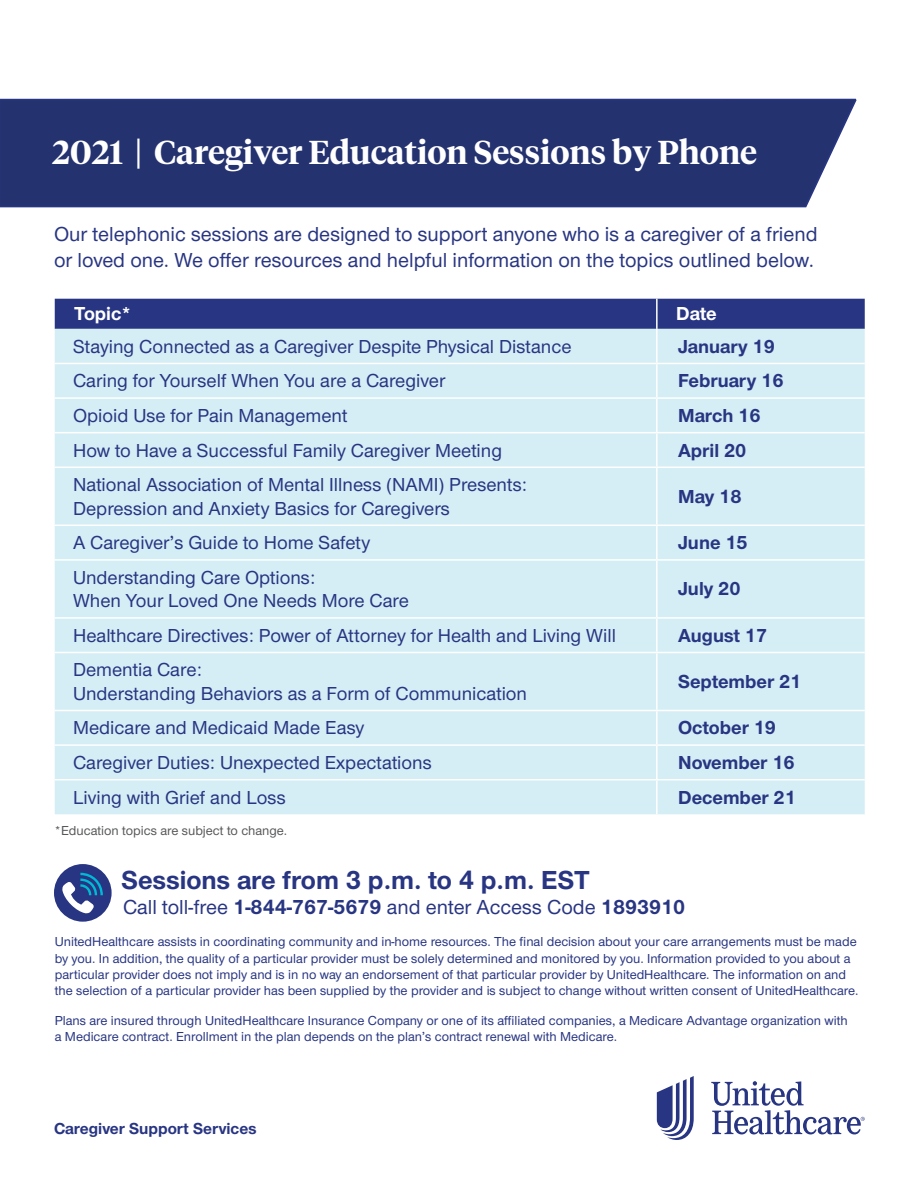
<style>
.page{position:relative;width:918px;height:1188px;background:#fff}
.page>*{position:absolute;margin:0;border:0;box-sizing:border-box;transform-origin:0 0}
.t1{font:600 33px "UHC Serif Headline";color:#fff}
.t2{font:700 27px "UHC Sans";color:#283582}
.t3{font:500 21px/25.2px "UHC Sans";color:#283582}
.t4{font:500 19.5px/23.4px "UHC Sans";color:#283582}
.t5{font:700 19.5px "UHC Sans";color:#283582}
.t6{font:700 19.5px "UHC Sans";color:#fff}
.t7{font:700 16.5px "UHC Sans";color:#283582}
.t8{font:500 13.5px/16.2px "UHC Sans";color:#283582}
.t9{font:500 13.5px "UHC Sans";color:#57585a}
.s1{font-weight:700}
</style>
<div class="page">
<div style="left:0;top:98px;width:857px;height:110px;background:#243270"></div>
<svg style="left:657px;top:1076px;width:37px;height:64px"></svg>
<svg style="left:711px;top:1081px;width:154px;height:53px"></svg>
<div style="left:55px;top:299px;width:810px;height:30px;background:#283582"></div>
<div style="left:55px;top:329px;width:810px;height:485px;background:#d5eef5"></div>
<hr style="left:656px;top:329px;width:2px;height:34px;background:#fff">
<hr style="left:55px;top:363px;width:602px;height:1px;background:#fff">
<hr style="left:657px;top:363px;width:208px;height:1px;background:#fff">
<hr style="left:656px;top:364px;width:2px;height:33px;background:#fff">
<hr style="left:55px;top:397px;width:602px;height:2px;background:#fff">
<hr style="left:657px;top:397px;width:208px;height:2px;background:#fff">
<hr style="left:656px;top:399px;width:2px;height:33px;background:#fff">
<hr style="left:55px;top:432px;width:602px;height:1px;background:#fff">
<hr style="left:657px;top:432px;width:208px;height:1px;background:#fff">
<hr style="left:656px;top:433px;width:2px;height:34px;background:#fff">
<hr style="left:55px;top:467px;width:602px;height:1px;background:#fff">
<hr style="left:657px;top:467px;width:208px;height:1px;background:#fff">
<hr style="left:656px;top:468px;width:2px;height:57px;background:#fff">
<hr style="left:55px;top:525px;width:602px;height:1px;background:#fff">
<hr style="left:657px;top:525px;width:208px;height:1px;background:#fff">
<hr style="left:656px;top:526px;width:2px;height:33px;background:#fff">
<hr style="left:55px;top:559px;width:602px;height:2px;background:#fff">
<hr style="left:657px;top:559px;width:208px;height:2px;background:#fff">
<hr style="left:656px;top:561px;width:2px;height:56px;background:#fff">
<hr style="left:55px;top:617px;width:602px;height:2px;background:#fff">
<hr style="left:657px;top:617px;width:208px;height:2px;background:#fff">
<hr style="left:656px;top:619px;width:2px;height:33px;background:#fff">
<hr style="left:55px;top:652px;width:602px;height:1px;background:#fff">
<hr style="left:657px;top:652px;width:208px;height:1px;background:#fff">
<hr style="left:656px;top:653px;width:2px;height:57px;background:#fff">
<hr style="left:55px;top:710px;width:602px;height:1px;background:#fff">
<hr style="left:657px;top:710px;width:208px;height:1px;background:#fff">
<hr style="left:656px;top:711px;width:2px;height:33px;background:#fff">
<hr style="left:55px;top:744px;width:602px;height:2px;background:#fff">
<hr style="left:657px;top:744px;width:208px;height:2px;background:#fff">
<hr style="left:656px;top:746px;width:2px;height:33px;background:#fff">
<hr style="left:55px;top:779px;width:602px;height:1px;background:#fff">
<hr style="left:657px;top:779px;width:208px;height:1px;background:#fff">
<hr style="left:656px;top:780px;width:2px;height:34px;background:#fff">
<hr style="left:656px;top:299px;width:2px;height:30px;background:#fff">
<div style="left:54px;top:864px;width:58px;height:58px;background:#283582;border-radius:50%"></div>
<svg style="left:62px;top:873px;width:41px;height:41px"></svg>
<h1 class="t1" style="left:52px;top:130px;width:706px">2021 | Caregiver Education Sessions by Phone</h1>
<h3 class="t3" style="left:54px;top:221px;width:765px">Our telephonic sessions are designed to support anyone who is a caregiver of a friend or loved one. We offer resources and helpful information on the topics outlined below.</h3>
<h3 class="t6" style="left:74px;top:301px;width:59px">Topic*</h3>
<h3 class="t6" style="left:676px;top:301px;width:42px">Date</h3>
<h3 class="t4" style="left:73px;top:334px;width:500px">Staying Connected as a Caregiver Despite Physical Distance</h3>
<h3 class="t5" style="left:678px;top:333px;width:98px">January 19</h3>
<h3 class="t4" style="left:73px;top:368px;width:374px">Caring for Yourself When You are a Caregiver</h3>
<h3 class="t5" style="left:678px;top:368px;width:107px">February 16</h3>
<h3 class="t4" style="left:73px;top:403px;width:276px">Opioid Use for Pain Management</h3>
<h3 class="t5" style="left:678px;top:402px;width:84px">March 16</h3>
<h3 class="t4" style="left:73px;top:438px;width:431px">How to Have a Successful Family Caregiver Meeting</h3>
<h3 class="t5" style="left:678px;top:437px;width:70px">April 20</h3>
<h3 class="t4" style="left:73px;top:472px;width:456px">National Association of Mental Illness (NAMI) Presents:<br>Depression and Anxiety Basics for Caregivers</h3>
<h3 class="t5" style="left:678px;top:483px;width:65px">May 18</h3>
<h3 class="t4" style="left:73px;top:530px;width:299px">A Caregiver’s Guide to Home Safety</h3>
<h3 class="t5" style="left:678px;top:530px;width:71px">June 15</h3>
<h3 class="t4" style="left:73px;top:565px;width:337px">Understanding Care Options:<br>When Your Loved One Needs More Care</h3>
<h3 class="t5" style="left:678px;top:576px;width:64px">July 20</h3>
<h3 class="t4" style="left:73px;top:623px;width:544px">Healthcare Directives: Power of Attorney for Health and Living Will</h3>
<h3 class="t5" style="left:678px;top:622px;width:91px">August 17</h3>
<h3 class="t4" style="left:73px;top:657px;width:456px">Dementia Care:<br>Understanding Behaviors as a Form of Communication</h3>
<h3 class="t5" style="left:678px;top:668px;width:125px">September 21</h3>
<h3 class="t4" style="left:73px;top:715px;width:293px">Medicare and Medicaid Made Easy</h3>
<h3 class="t5" style="left:678px;top:715px;width:99px">October 19</h3>
<h3 class="t4" style="left:73px;top:750px;width:360px">Caregiver Duties: Unexpected Expectations</h3>
<h3 class="t5" style="left:678px;top:749px;width:118px">November 16</h3>
<h3 class="t4" style="left:73px;top:785px;width:214px">Living with Grief and Loss</h3>
<h3 class="t5" style="left:678px;top:784px;width:119px">December 21</h3>
<p class="t9" style="left:54px;top:821px;width:235px">*Education topics are subject to change.</p>
<h2 class="t2" style="left:122px;top:862px;width:470px">Sessions are from 3 p.m. to 4 p.m. EST</h2>
<h3 class="t3" style="left:123px;top:894px;width:564px">Call toll-free <span class="s1">1-844-767-5679</span> and enter Access Code <span class="s1">1893910</span></h3>
<p class="t8" style="left:55px;top:933px;width:805px">UnitedHealthcare assists in coordinating community and in-home resources. The final decision about your care arrangements must be made by you. In addition, the quality of a particular provider must be solely determined and monitored by you. Information provided to you about a particular provider does not imply and is in no way an endorsement of that particular provider by UnitedHealthcare. The information on and the selection of a particular provider has been supplied by the provider and is subject to change without written consent of UnitedHealthcare.</p>
<p class="t8" style="left:55px;top:1011px;width:795px">Plans are insured through UnitedHealthcare Insurance Company or one of its affiliated companies, a Medicare Advantage organization with a Medicare contract. Enrollment in the plan depends on the plan’s contract renewal with Medicare.</p>
<p class="t7" style="left:54px;top:1117px;width:204px">Caregiver Support Services</p>
</div>
